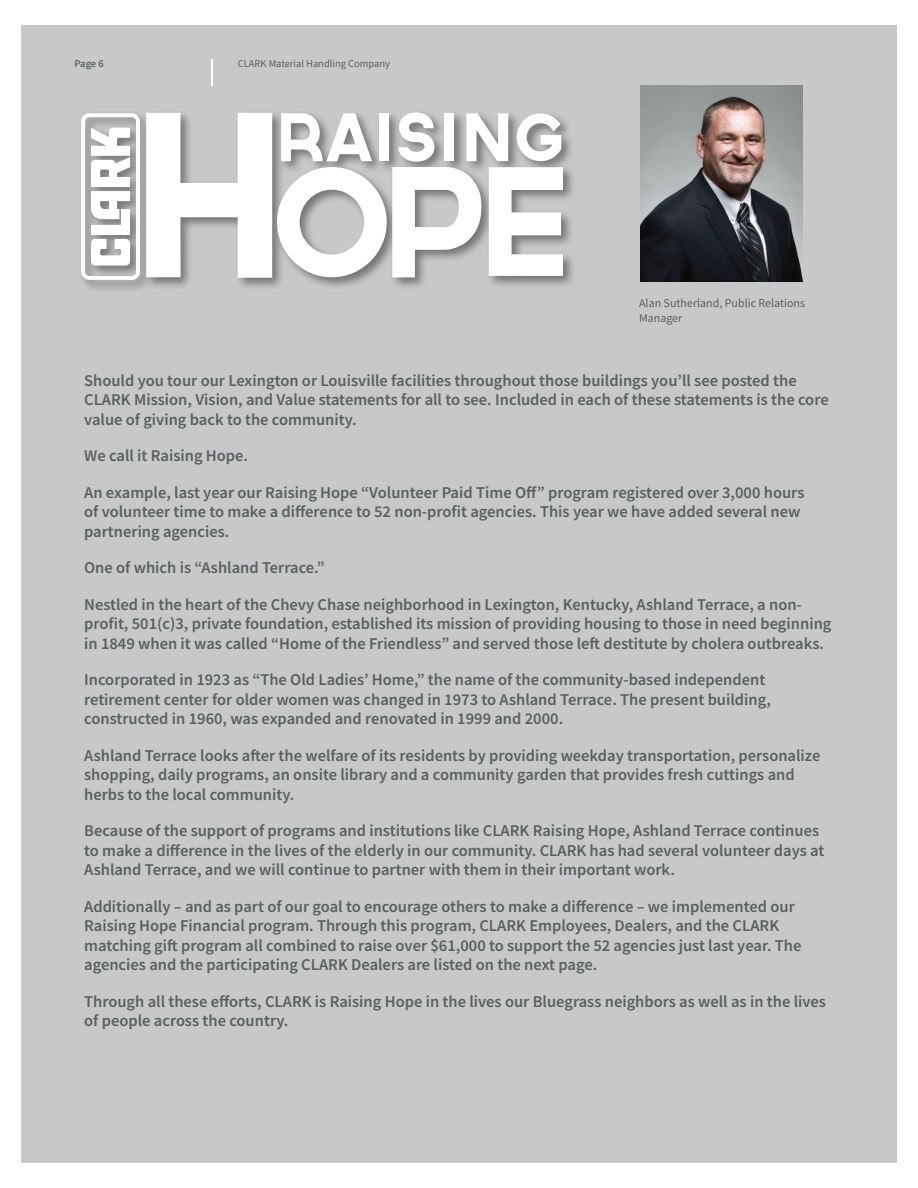
<style>
.page{position:relative;width:918px;height:1188px;background:#fff}
.page>*{position:absolute;margin:0;border:0;box-sizing:border-box;transform-origin:0 0}
.CONTENT{font:600 16.5px/19.5px "Source Sans Pro";color:#5b605a}
.CONTENT-2{font:12px "Source Sans Pro";color:#5b605a}
.CONTENT-3{font:10.5px "Source Sans Pro";color:#5b605a}
.CONTENT-4{font:600 10.5px "Source Sans Pro";color:#5b605a}
</style>
<div class="page">
<div style="left:21px;top:25px;width:876px;height:1138px;background:#c6c8ca"></div>
<div style="left:78px;top:110px;width:498px;height:183px;background:#231f20;opacity:.5"></div>
<svg style="left:81px;top:113px;width:59px;height:167px;background:#d4d5d6"></svg>
<svg style="left:146px;top:113px;width:417px;height:165px"></svg>
<hr style="left:211px;top:59px;width:2px;height:26px;background:#fff">
<img style="left:641px;top:86px;width:161px;height:195px">
<p class="CONTENT-4" style="left:75px;top:57px;width:31px">Page 6</p>
<p class="CONTENT-3" style="left:238px;top:57px;width:154px">CLARK Material Handling Company</p>
<p class="CONTENT-2" style="left:639px;top:296px;width:167px">Alan Sutherland, Public Relations</p>
<p class="CONTENT-2" style="left:639px;top:310px;width:45px">Manager</p>
<p class="CONTENT" style="left:84px;top:370px;width:746px">Should you tour our Lexington or Louisville facilities throughout those buildings you’ll see posted the<br>CLARK Mission, Vision, and Value statements for all to see. Included in each of these statements is the core value of giving back to the community.</p>
<p class="CONTENT" style="left:84px;top:446px;width:165px">We call it Raising Hope.</p>
<p class="CONTENT" style="left:84px;top:482px;width:722px">An example, last year our Raising Hope “Volunteer Paid Time Off” program registered over 3,000 hours of volunteer time to make a difference to 52 non-profit agencies. This year we have added several new partnering agencies.</p>
<p class="CONTENT" style="left:84px;top:558px;width:242px">One of which is “Ashland Terrace.”</p>
<p class="CONTENT" style="left:84px;top:595px;width:749px">Nestled in the heart of the Chevy Chase neighborhood in Lexington, Kentucky, Ashland Terrace, a non&shy;profit, 501(c)3, private foundation, established its mission of providing housing to those in need beginning in 1849 when it was called “Home of the Friendless” and served those left destitute by cholera outbreaks.</p>
<p class="CONTENT" style="left:84px;top:670px;width:688px">Incorporated in 1923 as “The Old Ladies’ Home,” the name of the community-based independent retirement center for older women was changed in 1973 to Ashland Terrace. The present building, constructed in 1960, was expanded and renovated in 1999 and 2000.</p>
<p class="CONTENT" style="left:84px;top:746px;width:738px">Ashland Terrace looks after the welfare of its residents by providing weekday transportation, personalize shopping, daily programs, an onsite library and a community garden that provides fresh cuttings and herbs to the local community.</p>
<p class="CONTENT" style="left:84px;top:821px;width:742px">Because of the support of programs and institutions like CLARK Raising Hope, Ashland Terrace continues to make a difference in the lives of the elderly in our community. CLARK has had several volunteer days at<br>Ashland Terrace, and we will continue to partner with them in their important work.</p>
<p class="CONTENT" style="left:84px;top:897px;width:719px">Additionally – and as part of our goal to encourage others to make a difference – we implemented our Raising Hope Financial program. Through this program, CLARK Employees, Dealers, and the CLARK matching gift program all combined to raise over $61,000 to support the 52 agencies just last year. The agencies and the participating CLARK Dealers are listed on the next page.</p>
<p class="CONTENT" style="left:84px;top:992px;width:743px">Through all these efforts, CLARK is Raising Hope in the lives our Bluegrass neighbors as well as in the lives of people across the country.</p>
</div>
